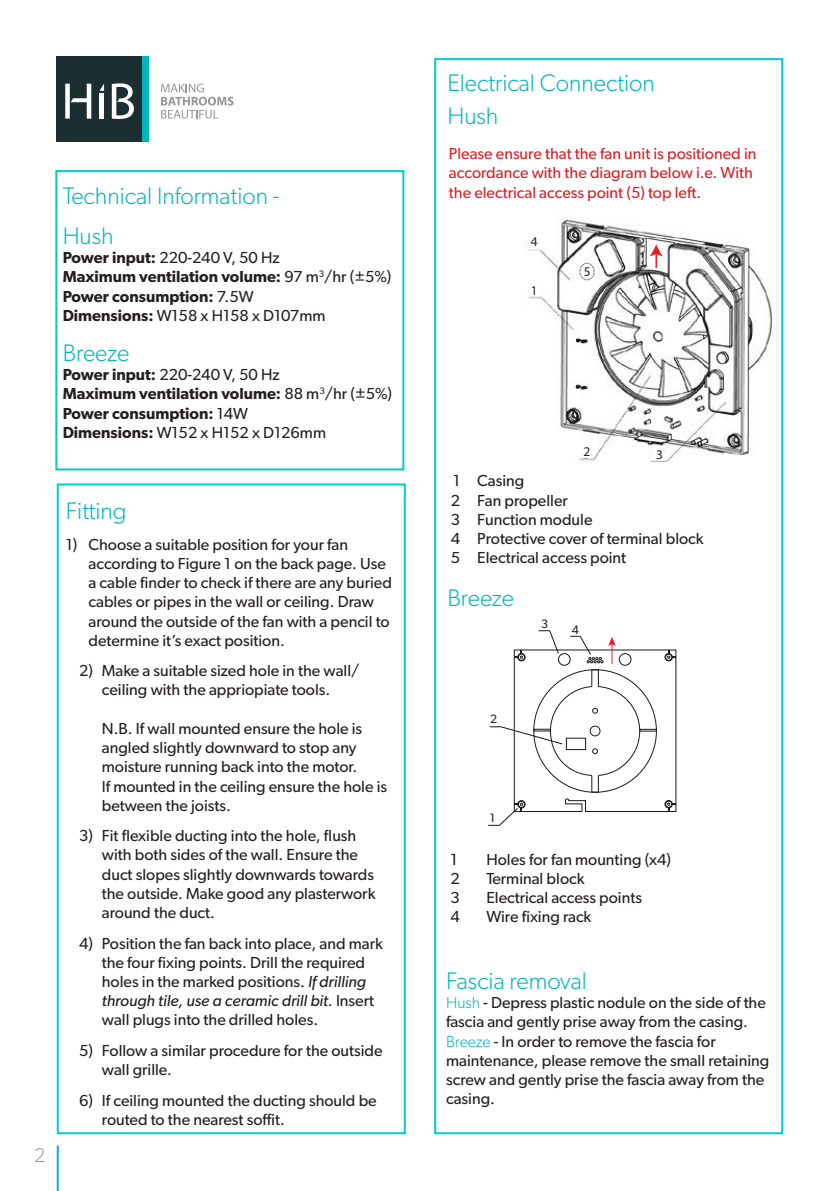
<style>
.page{position:relative;width:840px;height:1191px;background:#fff}
.page>*{position:absolute;margin:0;border:0;box-sizing:border-box;transform-origin:0 0}
.t1{font:300 24px/40.2px "Gibson";color:#00b5bb}
.t2{font:300 20px "Gibson";color:#969698}
.t3{font:16px/19.2px "Gibson";color:#241f1f}
.t4{font:600 16px/19.2px "Gibson";color:#241f1f}
.t5{font:16px/19.2px "Gibson";color:#d42429}
.t6{font:13.4px "Myriad Pro";color:#241f1f}
.t7{font:12.2px "Gibson";color:#241f1f}
.s1{font-weight:400}
.s2{font-style:italic}
.s3{font-weight:300;color:#00b5bb}
</style>
<div class="page">
<div style="left:57px;top:57px;width:85px;height:85px;background:#1c2e31"></div>
<div style="left:142px;top:57px;width:6px;height:85px;background:#00b5bb"></div>
<svg style="left:65px;top:84px;width:26px;height:35px"></svg>
<div style="left:99px;top:93px;width:5px;height:26px;background:#fff"></div>
<svg style="left:99px;top:84px;width:5px;height:7px"></svg>
<svg style="left:112px;top:83px;width:22px;height:36px"></svg>
<svg style="left:161px;top:84px;width:72px;height:35px"></svg>
<hr style="left:57px;top:1145px;width:2px;height:46px;background:#00b5bb">
<div style="left:57px;top:483px;width:348px;height:651px;border:2px solid #0cc"></div>
<img style="left:527px;top:214px;width:246px;height:250px">
<svg style="left:649px;top:244px;width:13px;height:24px"></svg>
<div style="left:579px;top:263px;width:15px;height:17px;border:1px dashed #241f1f;border-radius:50%"></div>
<div style="left:529px;top:281px;width:10px;height:15px;background:#fff"></div>
<div style="left:529px;top:234px;width:10px;height:14px;background:#fff"></div>
<div style="left:580px;top:443px;width:10px;height:15px;background:#fff"></div>
<div style="left:653px;top:447px;width:9px;height:12px;background:#fff"></div>
<svg style="left:488px;top:630px;width:188px;height:196px"></svg>
<div style="left:434px;top:58px;width:348px;height:1076px;border:2px solid #0cc"></div>
<div style="left:55px;top:170px;width:349px;height:300px;border:2px solid #0cc"></div>
<h1 class="t1" style="left:63px;top:175px;width:218px">Technical Information -<br>Hush</h1>
<p class="t4" style="left:63px;top:248px;width:330px">Power input: <span class="s1">220-240 V, 50 Hz<br></span>Maximum ventilation volume: <span class="s1">97 m</span><sup>3</sup><span class="s1">/hr (±5%)<br></span>Power consumption: <span class="s1">7.5W<br></span>Dimensions: <span class="s1">W158 x H158 x D107mm</span></p>
<h1 class="t1" style="left:63px;top:332px;width:68px">Breeze</h1>
<p class="t4" style="left:63px;top:365px;width:331px">Power input: <span class="s1">220-240 V, 50 Hz<br></span>Maximum ventilation volume: <span class="s1">88 m</span><sup>3</sup><span class="s1">/hr (±5%)<br></span>Power consumption: <span class="s1">14W<br></span>Dimensions: <span class="s1">W152 x H152 x D126mm</span></p>
<p class="t2" style="left:34px;top:1142px;width:13px">2</p>
<h1 class="t1" style="left:66px;top:490px;width:62px">Fitting</h1>
<p class="t3" style="left:88px;top:534px;width:305px;text-indent:-23px">1) Choose a suitable position for your fan according to Figure 1 on the back page. Use a cable finder to check if there are any buried cables or pipes in the wall or ceiling. Draw around the outside of the fan with a pencil to determine it’s exact position.</p>
<p class="t3" style="left:79px;top:661px;width:282px;text-align:center">2) Make a suitable sized hole in the wall/ ceiling with the appriopiate tools.</p>
<p class="t3" style="left:102px;top:718px;width:286px">N.B. If wall mounted ensure the hole is angled slightly downward to stop any moisture running back into the motor.<br>If mounted in the ceiling ensure the hole is between the joists.</p>
<p class="t3" style="left:102px;top:826px;width:275px;text-indent:-23px">3) Fit flexible ducting into the hole, flush with both sides of the wall. Ensure the duct slopes slightly downwards towards the outside. Make good any plasterwork around the duct.</p>
<p class="t3" style="left:102px;top:933px;width:282px;text-indent:-23px">4) Position the fan back into place, and mark the four fixing points. Drill the required holes in the marked positions. <span class="s2">If drilling through tile, use a ceramic drill bit.</span> Insert wall plugs into the drilled holes.</p>
<p class="t3" style="left:102px;top:1040px;width:282px;text-indent:-23px">5) Follow a similar procedure for the outside wall grille.</p>
<p class="t3" style="left:102px;top:1090px;width:276px;text-indent:-23px">6) If ceiling mounted the ducting should be routed to the nearest soffit.</p>
<h1 class="t1" style="left:447px;top:62px;width:209px">Electrical Connection</h1>
<h1 class="t1" style="left:447px;top:95px;width:52px">Hush</h1>
<p class="t5" style="left:448px;top:144px;width:309px">Please ensure that the fan unit is positioned in accordance with the diagram below i.e. With the electrical access point (5) top left.</p>
<p class="t6" style="left:530px;top:233px;width:8px">4</p>
<p class="t6" style="left:530px;top:282px;width:8px">1</p>
<p class="t6" style="left:583px;top:263px;width:8px">5</p>
<p class="t6" style="left:583px;top:443px;width:8px">2</p>
<p class="t6" style="left:655px;top:446px;width:8px">3</p>
<p class="t3" style="left:450px;top:471px;width:254px">1 Casing<br>2 Fan propeller<br>3 Function module<br>4 Protective cover of terminal block<br>5 Electrical access point</p>
<h1 class="t1" style="left:447px;top:577px;width:68px">Breeze</h1>
<p class="t7" style="left:541px;top:616px;width:9px">3</p>
<p class="t7" style="left:571px;top:622px;width:9px">4</p>
<p class="t7" style="left:489px;top:712px;width:9px">2</p>
<p class="t7" style="left:489px;top:810px;width:7px">1</p>
<p class="t3" style="left:450px;top:849px;width:8px">1</p>
<p class="t3" style="left:486px;top:849px;width:186px">Holes for fan mounting (x4)</p>
<p class="t3" style="left:450px;top:868px;width:11px">2</p>
<p class="t3" style="left:486px;top:868px;width:100px">Terminal block</p>
<p class="t3" style="left:450px;top:887px;width:11px">3</p>
<p class="t3" style="left:486px;top:887px;width:157px">Electrical access points</p>
<p class="t3" style="left:450px;top:907px;width:11px">4</p>
<p class="t3" style="left:486px;top:907px;width:106px">Wire fixing rack</p>
<h1 class="t1" style="left:446px;top:960px;width:142px">Fascia removal</h1>
<p class="t3" style="left:446px;top:992px;width:324px"><span class="s3">Hush</span> - Depress plastic nodule on the side of the fascia and gently prise away from the casing.<br><span class="s3">Breeze</span> - In order to remove the fascia for maintenance, please remove the small retaining screw and gently prise the fascia away from the casing.</p>
</div>
